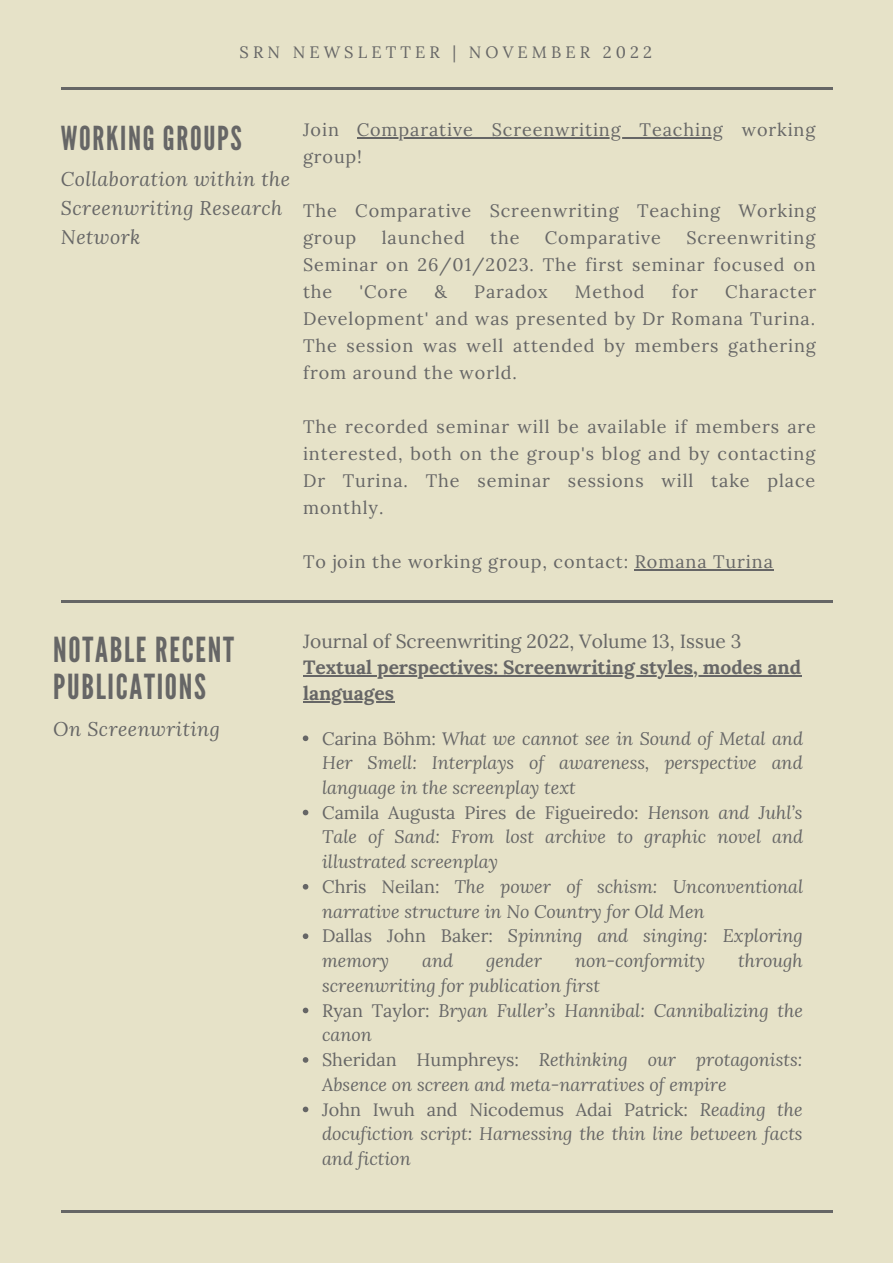
<style>
.page{position:relative;width:893px;height:1264px;background:#fff}
.page>*{position:absolute;margin:0;border:0;box-sizing:border-box;transform-origin:0 0}
.t1{font:34.5px/37px "League Gothic";letter-spacing:.05em;color:#666}
.t2{font:33px "League Gothic";letter-spacing:.05em;color:#666}
.t3{font:italic 19.65px/29.2px "Lora";letter-spacing:.025em;color:#666}
.t4{font:700 19.2px/25.8px "Lora";color:#666}
.t5{font:19.2px "Lora";color:#666}
.t6{font:italic 18px/24.8px "Lora";color:#666}
.t7{font:18px/27px "Lora";letter-spacing:.05em;color:#666;text-align:justify}
.t8{font:16.5px "Lora";letter-spacing:.25em;color:#666}
.s1{font-style:normal}
</style>
<div class="page">
<div style="left:0;top:0;width:892px;height:1262px;background:#e6e2c8"></div>
<hr style="left:61px;top:87px;width:771px;height:3px;background:#666">
<hr style="left:61px;top:1210px;width:771px;height:2px;background:#666">
<hr style="left:61px;top:600px;width:771px;height:2px;background:#666">
<hr style="left:356px;top:137px;width:367px;height:2px;background:#666">
<hr style="left:634px;top:569px;width:139px;height:1px;background:#666">
<hr style="left:303px;top:675px;width:498px;height:1px;background:#666">
<hr style="left:303px;top:701px;width:91px;height:1px;background:#666">
<svg style="left:303px;top:735px;width:5px;height:6px"></svg>
<svg style="left:303px;top:809px;width:5px;height:6px"></svg>
<svg style="left:303px;top:884px;width:5px;height:5px"></svg>
<svg style="left:303px;top:933px;width:5px;height:6px"></svg>
<svg style="left:303px;top:1007px;width:5px;height:6px"></svg>
<svg style="left:303px;top:1057px;width:5px;height:5px"></svg>
<svg style="left:303px;top:1106px;width:5px;height:6px"></svg>
<p class="t8" style="left:239px;top:42px;width:414px">SRN NEWSLETTER | NOVEMBER 2022</p>
<h2 class="t2" style="left:61px;top:119px;width:182px">WORKING GROUPS</h2>
<p class="t3" style="left:61px;top:164px;width:231px">Collaboration within the<br>Screenwriting Research<br>Network</p>
<p class="t7" style="left:303px;top:116px;width:514px">Join Comparative Screenwriting Teaching working group!</p>
<p class="t7" style="left:303px;top:197px;width:514px">The Comparative Screenwriting Teaching Working group</p>
<p class="t7" style="left:382px;top:224px;width:84px">launched</p>
<p class="t7" style="left:490px;top:224px;width:31px">the</p>
<p class="t7" style="left:544px;top:224px;width:118px">Comparative</p>
<p class="t7" style="left:303px;top:224px;width:514px;text-indent:383px">Screenwriting Seminar on 26/01/2023. The first seminar focused on the</p>
<p class="t7" style="left:359px;top:278px;width:49px">'Core</p>
<p class="t7" style="left:434px;top:278px;width:14px">&amp;</p>
<p class="t7" style="left:474px;top:278px;width:75px">Paradox</p>
<p class="t7" style="left:575px;top:278px;width:71px">Method</p>
<p class="t7" style="left:671px;top:278px;width:28px">for</p>
<p class="t7" style="left:303px;top:278px;width:514px;text-indent:422px">Character Development' and was presented by Dr Romana Turina.<br>The session was well attended by members gathering from around the world.</p>
<p class="t7" style="left:303px;top:413px;width:514px">The recorded seminar will be available if members are interested, both on the group's blog and by contacting Dr Turina. The seminar sessions will take place monthly.</p>
<p class="t7" style="left:303px;top:548px;width:471px">To join the working group, contact: Romana Turina</p>
<h1 class="t1" style="left:53px;top:632px;width:182px">NOTABLE RECENT<br>PUBLICATIONS</h1>
<p class="t3" style="left:53px;top:714px;width:168px">On Screenwriting</p>
<p class="t5" style="left:303px;top:629px;width:440px">Journal of Screenwriting 2022, Volume 13, Issue 3</p>
<p class="t4" style="left:303px;top:654px;width:499px">Textual perspectives: Screenwriting styles, modes and languages</p>
<p class="t6" style="left:322px;top:725px;width:482px"><span class="s1">Carina Böhm:</span> What we cannot see in Sound of Metal and Her Smell: Interplays of awareness, perspective and language in the screenplay text<br><span class="s1">Camila Augusta Pires de Figueiredo:</span> Henson and Juhl’s Tale of Sand: From lost archive to graphic novel and illustrated screenplay<br><span class="s1">Chris Neilan:</span> The power of schism: Unconventional narrative structure in No Country for Old Men<br><span class="s1">Dallas John Baker:</span> Spinning and singing: Exploring memory</p>
<p class="t6" style="left:422px;top:947px;width:32px">and</p>
<p class="t6" style="left:486px;top:947px;width:57px">gender</p>
<p class="t6" style="left:575px;top:947px;width:131px">non-conformity</p>
<p class="t6" style="left:738px;top:947px;width:66px">through</p>
<p class="t6" style="left:322px;top:972px;width:482px">screenwriting for publication first<br><span class="s1">Ryan Taylor:</span> Bryan Fuller’s Hannibal: Cannibalizing the canon<br><span class="s1">Sheridan Humphreys:</span> Rethinking our protagonists:<br>Absence on screen and meta-narratives of empire<br><span class="s1">John Iwuh and Nicodemus Adai Patrick:</span> Reading the docufiction script: Harnessing the thin line between facts and fiction</p>
</div>
